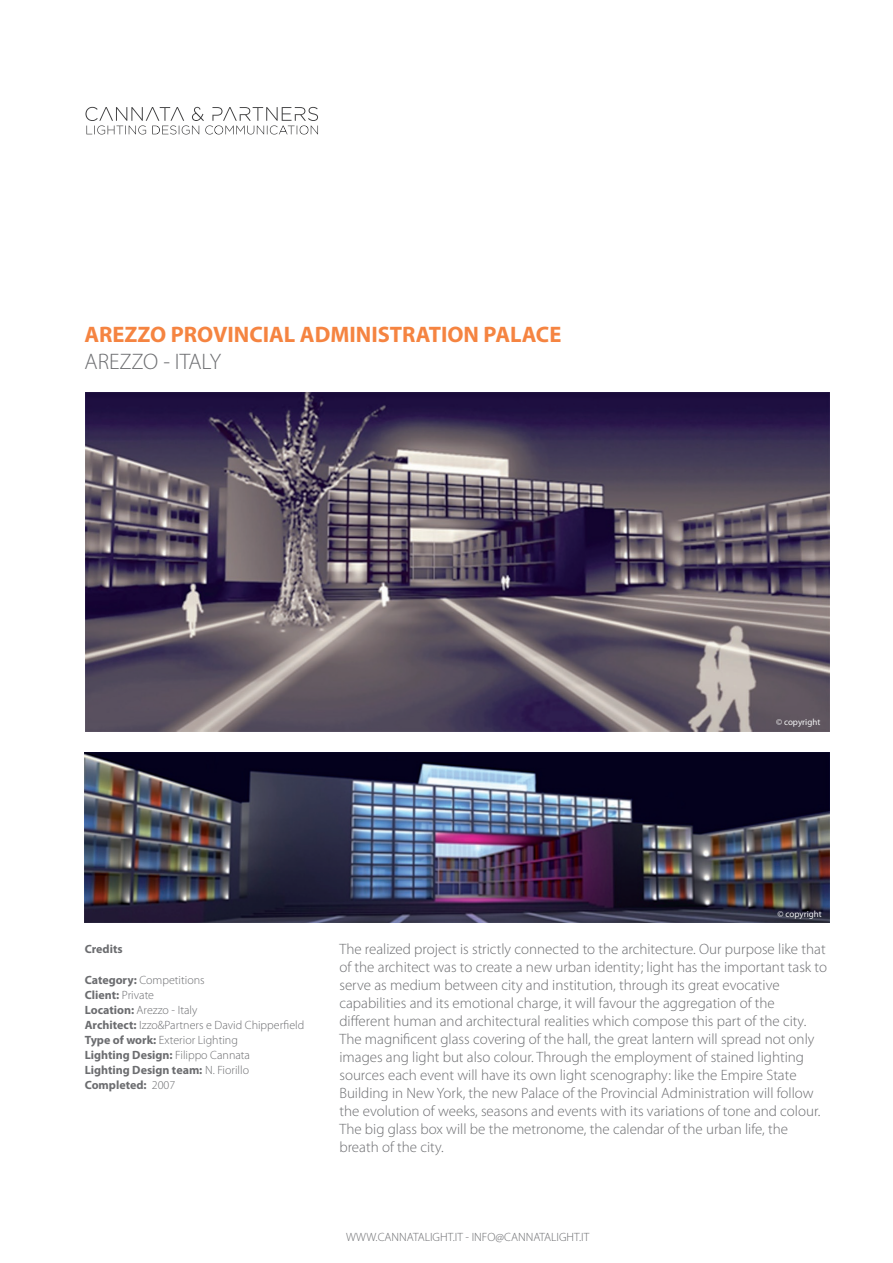
<style>
.page{position:relative;width:893px;height:1263px;background:#fff}
.page>*{position:absolute;margin:0;border:0;box-sizing:border-box;transform-origin:0 0}
.t1{font:700 22.5px "Myriad Pro";color:#f58441}
.t2{font:300 22.5px "Myriad Pro";color:#6c6d70}
.t3{font:300 15px/18px "Myriad Pro";color:#6c6d70}
.t4{font:300 12px/15px "Myriad Pro";color:#6c6d70}
.t5{font:700 12px "Myriad Pro";color:#6c6d70}
.t6{font:9px "Myriad Pro";color:#f2f3f4}
.s1{font-weight:700}
</style>
<div class="page">
<svg style="left:85px;top:107px;width:233px;height:28px"></svg>
<img style="left:85px;top:392px;width:744px;height:339px">
<img style="left:84px;top:753px;width:745px;height:169px">
<h1 class="t1" style="left:85px;top:319px;width:478px">AREZZO PROVINCIAL ADMINISTRATION PALACE</h1>
<h1 class="t2" style="left:85px;top:349px;width:138px">AREZZO - ITALY</h1>
<p class="t6" style="left:776px;top:716px;width:46px">© copyright</p>
<p class="t6" style="left:778px;top:908px;width:46px">© copyright</p>
<p class="t5" style="left:85px;top:941px;width:39px">Credits</p>
<p class="t4" style="left:85px;top:973px;width:221px"><span class="s1">Category:</span> Competitions<br><span class="s1">Client:</span> Private<br><span class="s1">Location:</span> Arezzo - Italy<br><span class="s1">Architect:</span> Izzo&amp;Partners e David Chipperfield<br><span class="s1">Type of work:</span> Exterior Lighting<br><span class="s1">Lighting Design:</span> Filippo Cannata<br><span class="s1">Lighting Design team:</span> N. Fiorillo<br><span class="s1">Completed:</span> 2007</p>
<p class="t3" style="left:339px;top:940px;width:489px">The realized project is strictly connected to the architecture. Our purpose like that of the architect was to create a new urban identity; light has the important task to serve as medium between city and institution, through its great evocative capabilities and its emotional charge, it will favour the aggregation of the different human and architectural realities which compose this part of the city.<br>The magnificent glass covering of the hall, the great lantern will spread not only images ang light but also colour. Through the employment of stained lighting sources each event will have its own light scenography: like the Empire State Building in New York, the new Palace of the Provincial Administration will follow the evolution of weeks, seasons and events with its variations of tone and colour.<br>The big glass box will be the metronome, the calendar of the urban life, the breath of the city.</p>
<p class="t4" style="left:346px;top:1229px;width:245px">WWW.CANNATALIGHT.IT - INFO@CANNATALIGHT.IT</p>
</div>
